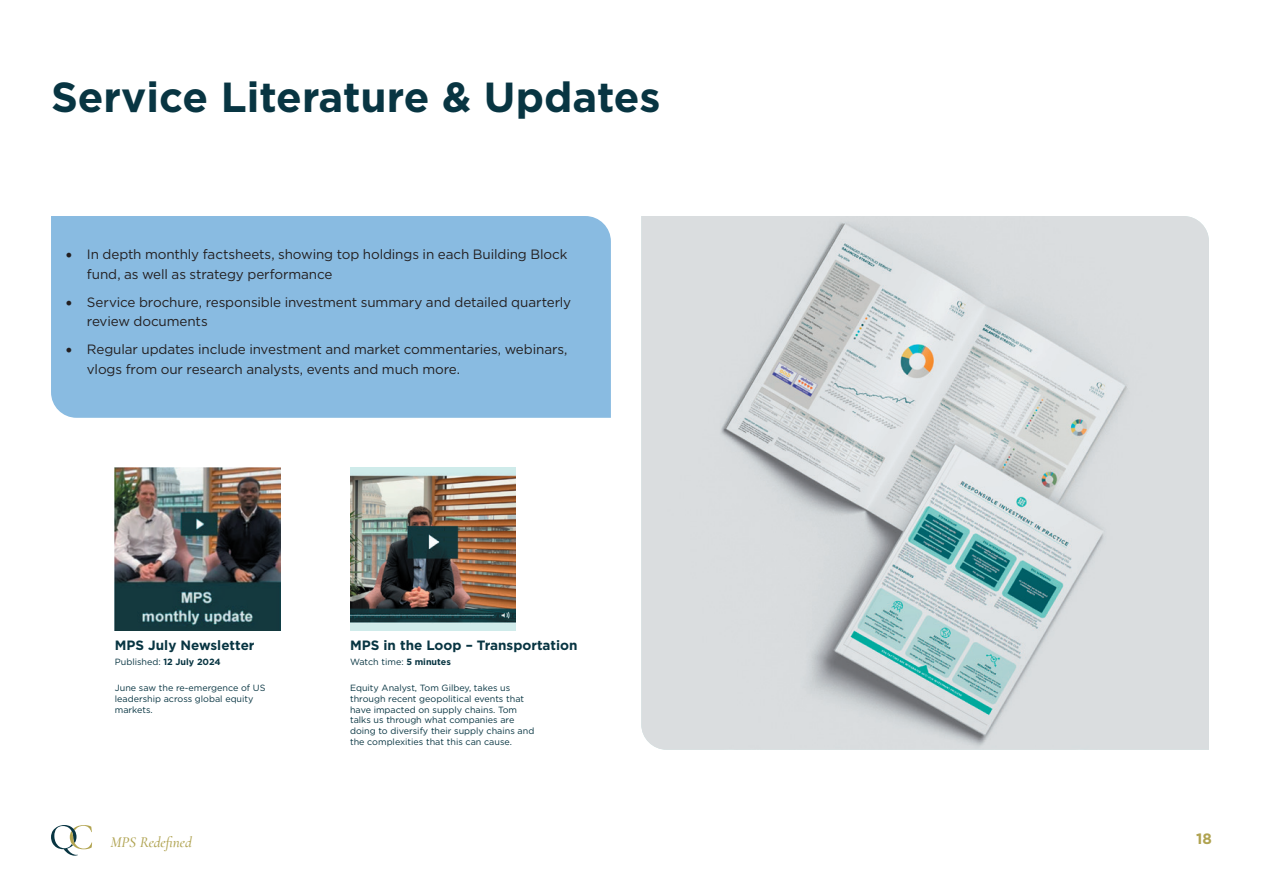
<style>
.page{position:relative;width:1263px;height:893px;background:#fff}
.page>*{position:absolute;margin:0;border:0;box-sizing:border-box;transform-origin:0 0}
.t1{font:700 42px "Gotham";color:#083542}
.t2{font:italic 500 15px "Cormorant Garamond";color:#b0a351}
.t3{font:700 15px "Gotham";color:#b0a351}
.t4{font:13.5px/19.5px "Gotham";letter-spacing:-.01em;color:#231f20}
.t5{font:700 13.5px "Gotham";color:#083542}
.t6{font:9px/10.8px "Gotham";color:#083542}
.s1{font-family:"Minion Pro";font-size:18px}
.s2{font-weight:700}
</style>
<div class="page">
<svg style="left:51px;top:825px;width:41px;height:31px"></svg>
<img style="left:641px;top:216px;width:568px;height:534px">
<div style="left:51px;top:216px;width:560px;height:202px;background:#89bbe1"></div>
<img style="left:115px;top:468px;width:165px;height:162px">
<img style="left:350px;top:468px;width:165px;height:162px">
<h1 class="t1" style="left:51px;top:70px;width:611px">Service Literature &amp; Updates</h1>
<h3 class="t4" style="left:87px;top:245px;width:482px;text-indent:-21px"><span class="s1">•</span> In depth monthly factsheets, showing top holdings in each Building Block fund, as well as strategy performance</h3>
<h3 class="t4" style="left:87px;top:292px;width:486px;text-indent:-21px"><span class="s1">•</span> Service brochure, responsible investment summary and detailed quarterly review documents</h3>
<h3 class="t4" style="left:87px;top:340px;width:482px;text-indent:-21px"><span class="s1">•</span> Regular updates include investment and market commentaries, webinars, vlogs from our research analysts, events and much more.</h3>
<h3 class="t5" style="left:115px;top:637px;width:141px">MPS July Newsletter</h3>
<p class="t6" style="left:115px;top:656px;width:107px">Published: <span class="s2">12 July 2024</span></p>
<p class="t6" style="left:115px;top:682px;width:152px">June saw the re-emergence of US leadership across global equity markets.</p>
<p class="t6" style="left:350px;top:682px;width:186px">Equity Analyst, Tom Gilbey, takes us through recent geopolitical events that have impacted on supply chains. Tom talks us through what companies are doing to diversify their supply chains and the complexities that this can cause.</p>
<h3 class="t5" style="left:350px;top:637px;width:229px">MPS in the Loop – Transportation</h3>
<p class="t6" style="left:350px;top:656px;width:102px">Watch time: <span class="s2">5 minutes</span></p>
<h2 class="t2" style="left:111px;top:833px;width:83px">MPS Redefined</h2>
<h2 class="t3" style="left:1196px;top:828px;width:17px">18</h2>
</div>
